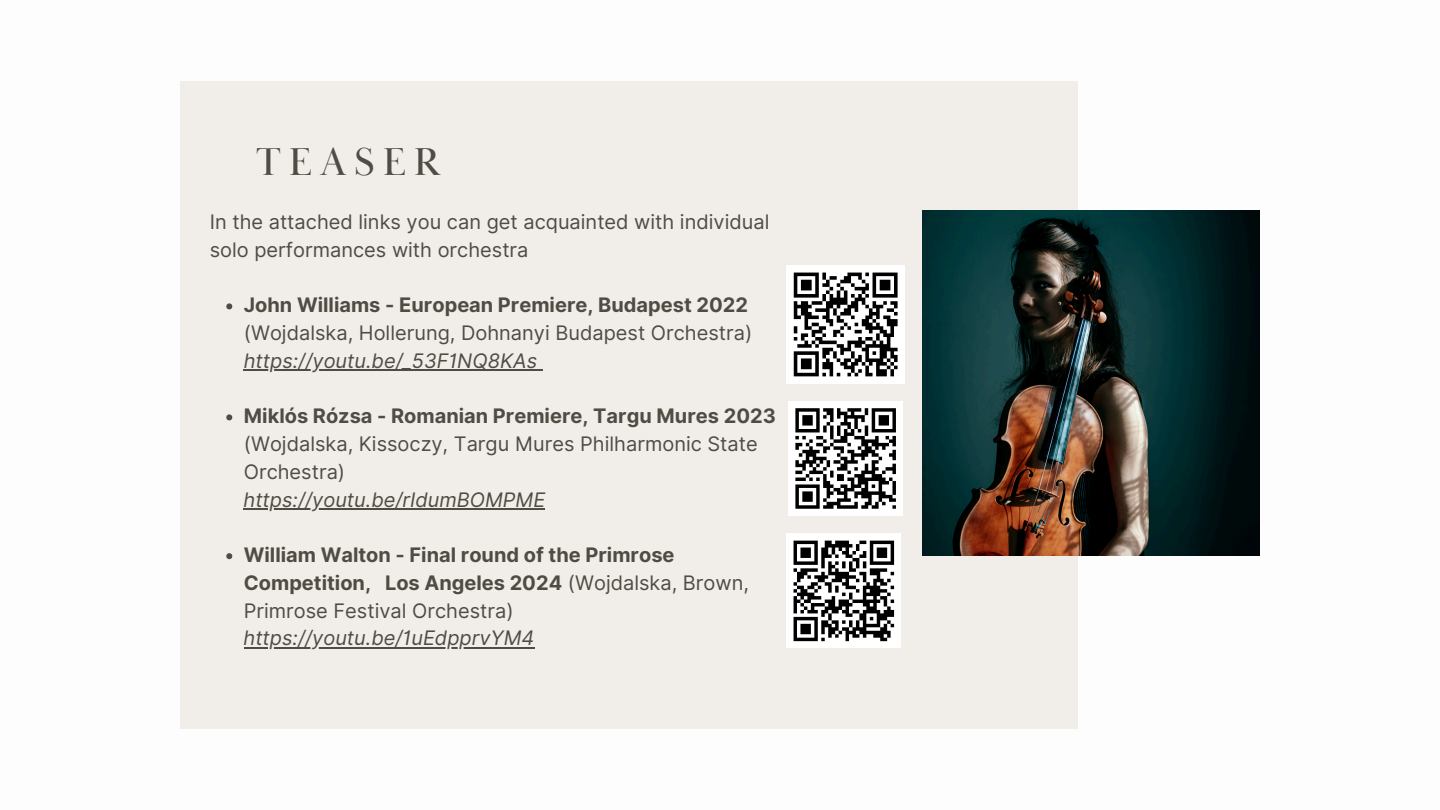
<style>
.page{position:relative;width:1440px;height:810px;background:#fff}
.page>*{position:absolute;margin:0;border:0;box-sizing:border-box;transform-origin:0 0}
.t1{font:40px "Baskerville Display PT";letter-spacing:.2em;color:#504c44}
.t2{font:700 20px/27.8px "Inter";color:#504c44}
.t3{font:20px/27.8px "Inter";color:#504c44}
.t4{font:italic 20px "Inter";color:#504c44}
.s1{font-weight:400}
</style>
<div class="page">
<div style="left:180px;top:81px;width:898px;height:648px;background:#f1ede9"></div>
<img style="left:923px;top:211px;width:336px;height:345px">
<svg style="left:226px;top:303px;width:6px;height:6px"></svg>
<hr style="left:244px;top:369px;width:293px;height:2px;background:#504c44">
<svg style="left:537px;top:369px;width:6px;height:2px"></svg>
<svg style="left:226px;top:414px;width:6px;height:6px"></svg>
<hr style="left:244px;top:508px;width:301px;height:2px;background:#504c44">
<svg style="left:226px;top:553px;width:6px;height:6px"></svg>
<hr style="left:244px;top:647px;width:290px;height:1px;background:#504c44">
<div style="left:787px;top:265px;width:118px;height:119px;background:#fff"></div>
<svg style="left:793px;top:272px;width:105px;height:105px"></svg>
<div style="left:788px;top:401px;width:115px;height:115px;background:#fff"></div>
<svg style="left:795px;top:408px;width:101px;height:101px"></svg>
<div style="left:787px;top:534px;width:114px;height:114px;background:#fff"></div>
<svg style="left:793px;top:540px;width:102px;height:102px"></svg>
<h1 class="t1" style="left:256px;top:137px;width:186px">TEASER</h1>
<p class="t3" style="left:210px;top:208px;width:561px">In the attached links you can get acquainted with individual solo performances with orchestra</p>
<p class="t2" style="left:244px;top:291px;width:506px">John Williams - European Premiere, Budapest 2022</p>
<p class="t3" style="left:244px;top:319px;width:510px">(Wojdalska, Hollerung, Dohnanyi Budapest Orchestra)</p>
<p class="t4" style="left:244px;top:349px;width:295px">https://youtu.be/_53F1NQ8KAs</p>
<p class="t2" style="left:244px;top:402px;width:534px">Miklós Rózsa - Romanian Premiere, Targu Mures 2023</p>
<p class="t3" style="left:244px;top:430px;width:515px">(Wojdalska, Kissoczy, Targu Mures Philharmonic State<br>Orchestra)</p>
<p class="t4" style="left:244px;top:487px;width:303px">https://youtu.be/rIdumBOMPME</p>
<p class="t2" style="left:244px;top:541px;width:507px">William Walton - Final round of the Primrose<br>Competition, Los Angeles 2024 <span class="s1">(Wojdalska, Brown,<br>Primrose Festival Orchestra)</span></p>
<p class="t4" style="left:244px;top:626px;width:292px">https://youtu.be/1uEdpprvYM4</p>
</div>
